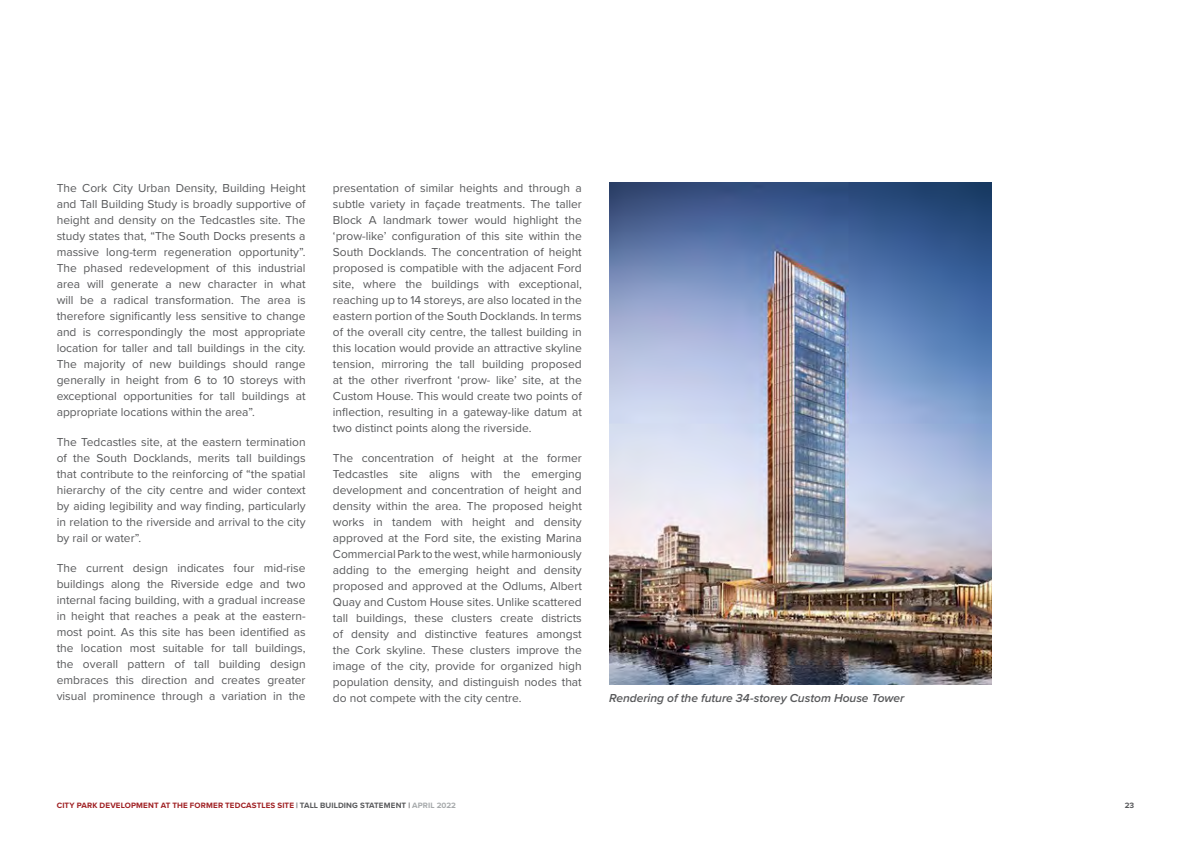
<style>
.page{position:relative;width:1191px;height:842px;background:#fff}
.page>*{position:absolute;margin:0;border:0;box-sizing:border-box;transform-origin:0 0}
.Body_Text{font:12px/16px "Proxima Nova";color:#58595b;text-align:justify}
.t1{font:italic 600 12px "Proxima Nova";letter-spacing:-.005em;color:#58595b}
.t2{font:700 8px "Proxima Nova";letter-spacing:.02em;color:#9f1f22}
.t3{font:700 8px "Proxima Nova";color:#58595b}
.s1{color:#58595b}
.s2{color:#a7aaac}
</style>
<div class="page">
<img style="left:609px;top:183px;width:382px;height:501px">
<p class="Body_Text" style="left:57px;top:180px;width:250px">The Cork City Urban Density, Building Height and Tall Building Study is broadly supportive of height and density on the Tedcastles site. The study states that, “The South Docks presents a massive long-term regeneration opportunity”.<br>The phased redevelopment of this industrial area will generate a new character in what will be a radical transformation. The area is therefore significantly less sensitive to change and is correspondingly the most appropriate location for taller and tall buildings in the city.<br>The majority of new buildings should range generally in height from 6 to 10 storeys with exceptional opportunities for tall buildings at appropriate locations within the area”.</p>
<p class="Body_Text" style="left:57px;top:434px;width:250px">The Tedcastles site, at the eastern termination of the South Docklands, merits tall buildings that contribute to the reinforcing of “the spatial hierarchy of the city centre and wider context by aiding legibility and way finding, particularly in relation to the riverside and arrival to the city by rail or water”.</p>
<p class="Body_Text" style="left:57px;top:560px;width:250px">The current design indicates four mid-rise buildings along the Riverside edge and two internal facing building, with a gradual increase in height that reaches a peak at the eastern&shy;most point. As this site has been identified as the location most suitable for tall buildings, the overall pattern of tall building design embraces this direction and creates greater visual prominence through a variation in the</p>
<p class="Body_Text" style="left:333px;top:179px;width:250px">presentation of similar heights and through a subtle variety in façade treatments. The taller Block A landmark tower would highlight the ‘prow-like’ configuration of this site within the South Docklands. The concentration of height proposed is compatible with the adjacent Ford site, where the buildings with exceptional, reaching up to 14 storeys, are also located in the eastern portion of the South Docklands. In terms of the overall city centre, the tallest building in this location would provide an attractive skyline tension, mirroring the tall building proposed at the other riverfront ‘prow- like’ site, at the Custom House. This would create two points of inflection, resulting in a gateway-like datum at two distinct points along the riverside.</p>
<p class="Body_Text" style="left:333px;top:450px;width:250px">The concentration of height at the former Tedcastles site aligns with the emerging development and concentration of height and density within the area. The proposed height works in tandem with height and density approved at the Ford site, the existing Marina Commercial Park to the west, while harmoniously adding to the emerging height and density proposed and approved at the Odlums, Albert Quay and Custom House sites. Unlike scattered tall buildings, these clusters create districts of density and distinctive features amongst the Cork skyline. These clusters improve the image of the city, provide for organized high population density, and distinguish nodes that do not compete with the city centre.</p>
<p class="t1" style="left:609px;top:689px;width:296px">Rendering of the future 34-storey Custom House Tower</p>
<p class="t2" style="left:57px;top:799px;width:401px">CITY PARK DEVELOPMENT AT THE FORMER TEDCASTLES SITE <span class="s1">| TALL BUILDING STATEMENT |</span> <span class="s2">APRIL 2022</span></p>
<p class="t3" style="left:1124px;top:799px;width:11px">23</p>
</div>
